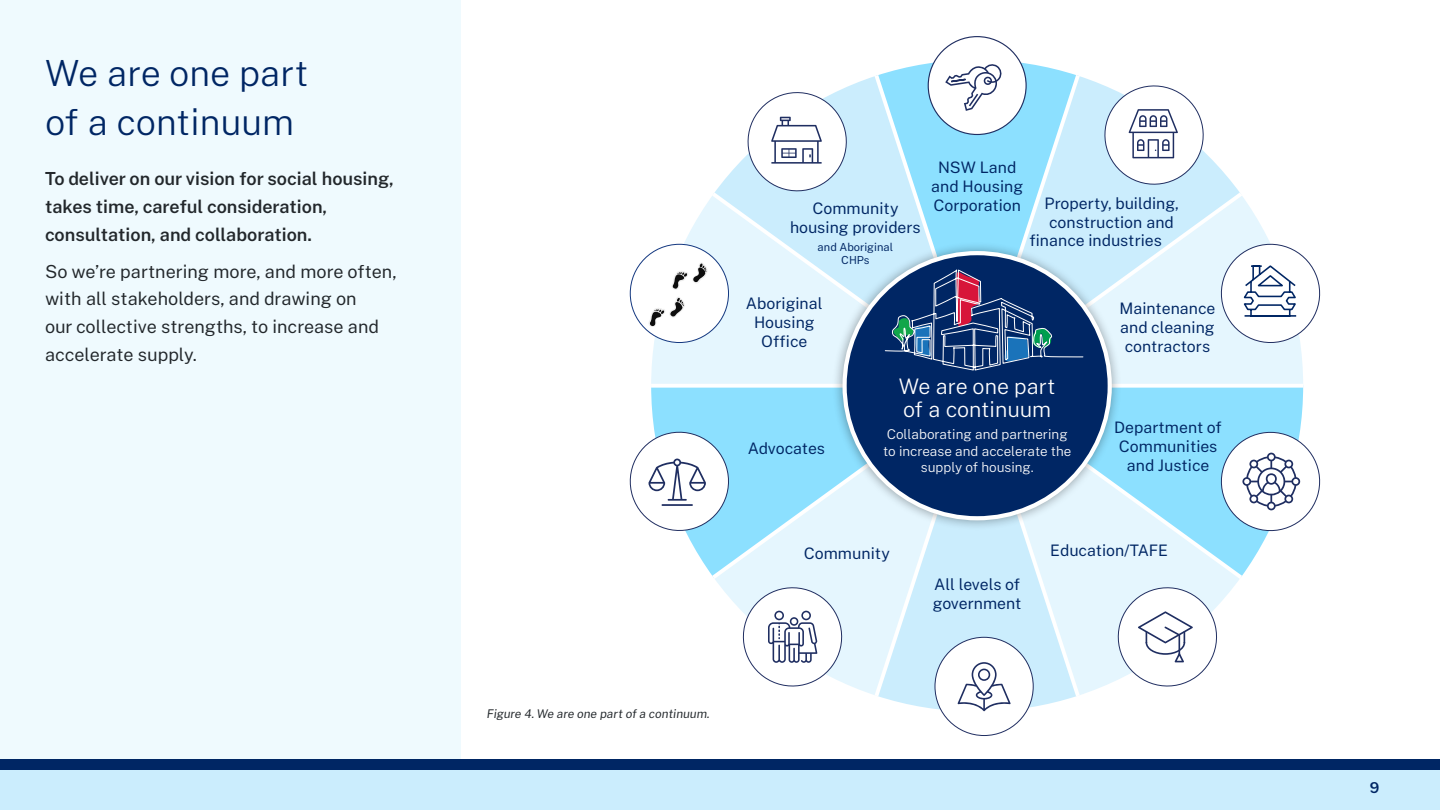
<style>
.page{position:relative;width:1440px;height:810px;background:#fff}
.page>*{position:absolute;margin:0;border:0;box-sizing:border-box;transform-origin:0 0}
.t1{font:300 36px/48.8px "Public Sans";color:#002664}
.t2{font:300 21.38px/23px "Public Sans";color:#fff}
.t3{font:18px/27.8px "Public Sans";color:#22272b}
.t4{font:600 18px/27.8px "Public Sans";color:#22272b}
.t5{font:15.83px/19px "Public Sans";color:#002664;text-align:center}
.t6{font:600 15px "Public Sans";color:#002664}
.t7{font:300 13.5px/16.1px "Public Sans";color:#fff;text-align:center}
.t8{font:italic 12px "Public Sans";color:#22272b}
.t9{font:11.1px/13.3px "Public Sans";color:#002664;text-align:center}
</style>
<div class="page">
<div style="left:0;top:0;width:461px;height:810px;background:#effafe"></div>
<div style="left:0;top:770px;width:1440px;height:40px;background:#cbedfd"></div>
<div style="left:0;top:759px;width:1440px;height:11px;background:#002664"></div>
<svg style="left:647px;top:73px;width:657px;height:628px"></svg>
<div style="left:832px;top:241px;width:290px;height:290px;background:#000;opacity:.35"></div>
<div style="left:845px;top:253px;width:265px;height:265px;background:#002664;border-radius:50%"></div>
<svg style="left:885px;top:36px;width:199px;height:335px"></svg>
<div style="left:928px;top:37px;width:98px;height:97px;background:#fff;border-radius:50%"></div>
<svg style="left:945px;top:64px;width:57px;height:47px"></svg>
<svg style="left:1098px;top:79px;width:112px;height:112px"></svg>
<svg style="left:1214px;top:237px;width:107px;height:111px"></svg>
<svg style="left:1215px;top:426px;width:106px;height:111px"></svg>
<svg style="left:1112px;top:580px;width:112px;height:114px"></svg>
<div style="left:935px;top:637px;width:98px;height:99px;background:#fff;border-radius:50%"></div>
<svg style="left:958px;top:662px;width:53px;height:49px"></svg>
<svg style="left:737px;top:581px;width:111px;height:112px"></svg>
<svg style="left:629px;top:426px;width:106px;height:111px"></svg>
<hr style="left:662px;top:504px;width:31px;height:2px;background:#1f2e61">
<div style="left:630px;top:244px;width:99px;height:99px;background:#fff;border-radius:50%"></div>
<svg style="left:649px;top:297px;width:36px;height:30px"></svg>
<svg style="left:672px;top:263px;width:36px;height:27px"></svg>
<svg style="left:740px;top:85px;width:113px;height:114px"></svg>
<h1 class="t1" style="left:45px;top:48px;width:265px">We are one part of a continuum</h1>
<p class="t4" style="left:45px;top:165px;width:350px">To deliver on our vision for social housing, takes time, careful consideration, consultation, and collaboration.</p>
<p class="t3" style="left:45px;top:257px;width:353px">So we’re partnering more, and more often, with all stakeholders, and drawing on<br>our collective strengths, to increase and accelerate supply.</p>
<p class="t5" style="left:790px;top:198px;width:132px">Community housing providers</p>
<p class="t9" style="left:818px;top:240px;width:77px">and Aboriginal<br>CHPs</p>
<p class="t5" style="left:931px;top:157px;width:93px">NSW Land and Housing<br>Corporation</p>
<p class="t5" style="left:1044px;top:194px;width:136px">Property, building, construction and</p>
<p class="t5" style="left:1030px;top:230px;width:134px">finance industries</p>
<p class="t5" style="left:746px;top:294px;width:78px">Aboriginal<br>Housing<br>Office</p>
<p class="t5" style="left:1119px;top:299px;width:98px;text-align:justify">Maintenance and cleaning contractors</p>
<p class="t5" style="left:748px;top:438px;width:79px">Advocates</p>
<h2 class="t2" style="left:899px;top:374px;width:158px">We are one part of a continuum</h2>
<p class="t7" style="left:883px;top:426px;width:190px">Collaborating and partnering to increase and accelerate the supply of housing.</p>
<p class="t5" style="left:1114px;top:418px;width:109px">Department of<br>Communities and Justice</p>
<p class="t5" style="left:804px;top:544px;width:88px">Community</p>
<p class="t5" style="left:933px;top:575px;width:90px;text-align:left">All levels of government</p>
<p class="t5" style="left:1050px;top:541px;width:119px">Education/TAFE</p>
<p class="t8" style="left:487px;top:705px;width:225px">Figure 4. We are one part of a continuum.</p>
<p class="t6" style="left:1370px;top:778px;width:11px">9</p>
</div>
